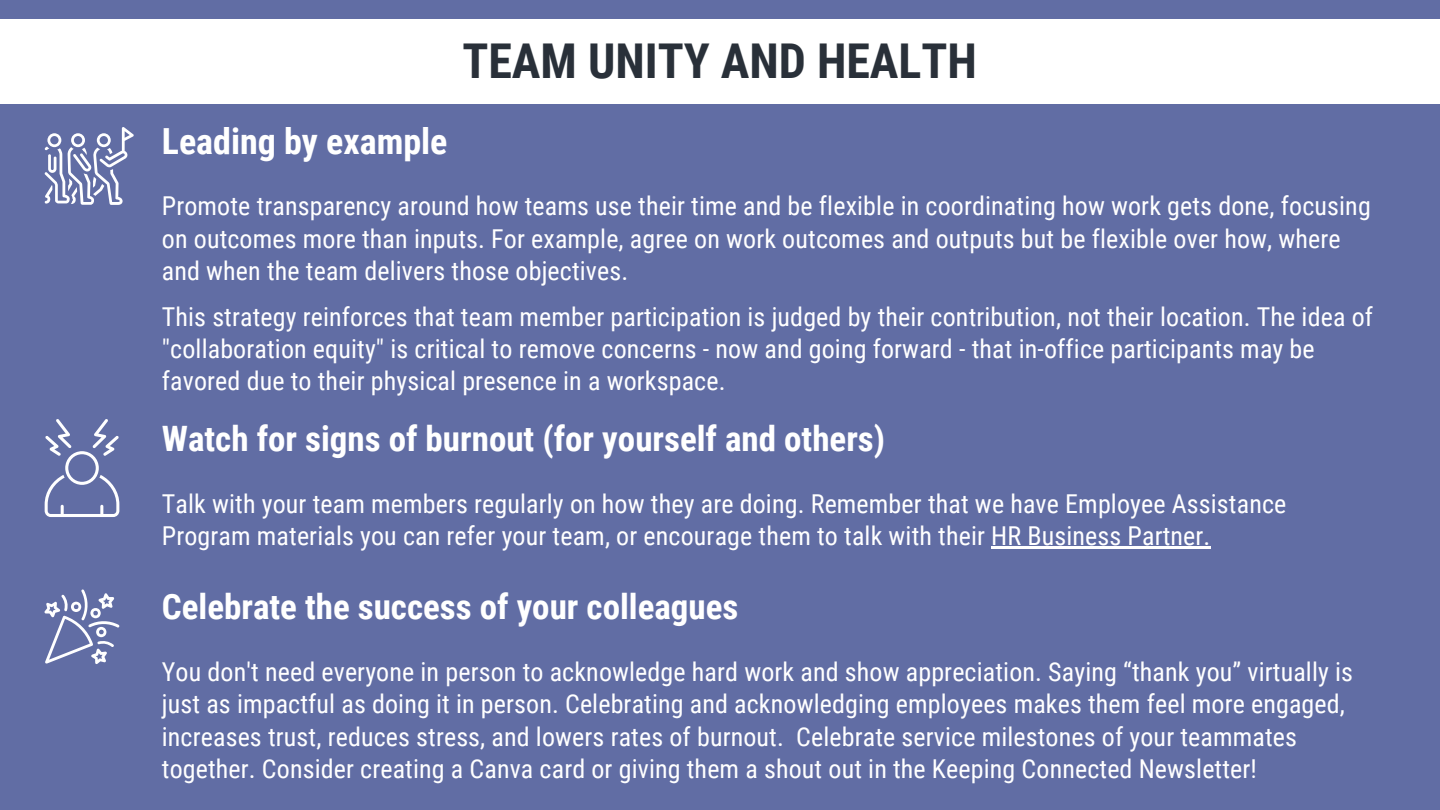
<style>
.page{position:relative;width:1440px;height:810px;background:#616da4}
.page>*{position:absolute;margin:0;border:0;box-sizing:border-box;transform-origin:0 0}
.t1{font:700 48px "Roboto Condensed";color:#293039}
.t2{font:700 36px "Roboto Condensed";color:#fff}
.t3{font:700 35px "Roboto Condensed";color:#fff}
.t4{font:26px/32.2px "Roboto Condensed";letter-spacing:.005em;color:#fff}
</style>
<div class="page">
<div style="left:0;top:19px;width:1440px;height:84px;background:#fff"></div>
<svg style="left:45px;top:589px;width:75px;height:75px"></svg>
<svg style="left:45px;top:419px;width:74px;height:98px"></svg>
<svg style="left:45px;top:127px;width:89px;height:78px"></svg>
<hr style="left:991px;top:547px;width:220px;height:2px;background:#fff">
<p class="t1" style="left:462px;top:33px;width:516px">TEAM UNITY AND HEALTH</p>
<p class="t2" style="left:162px;top:120px;width:287px">Leading by example</p>
<p class="t4" style="left:162px;top:190px;width:1210px">Promote transparency around how teams use their time and be flexible in coordinating how work gets done, focusing on outcomes more than inputs. For example, agree on work outcomes and outputs but be flexible over how, where and when the team delivers those objectives.</p>
<p class="t4" style="left:162px;top:301px;width:1213px">This strategy reinforces that team member participation is judged by their contribution, not their location. The idea of "collaboration equity" is critical to remove concerns - now and going forward - that in-office participants may be favored due to their physical presence in a workspace.</p>
<p class="t3" style="left:162px;top:419px;width:725px">Watch for signs of burnout (for yourself and others)</p>
<p class="t4" style="left:162px;top:488px;width:1126px">Talk with your team members regularly on how they are doing. Remember that we have Employee Assistance<br>Program materials you can refer your team, or encourage them to talk with their HR Business Partner.</p>
<p class="t3" style="left:162px;top:587px;width:578px">Celebrate the success of your colleagues</p>
<p class="t4" style="left:162px;top:656px;width:1193px">You don't need everyone in person to acknowledge hard work and show appreciation. Saying “thank you” virtually is just as impactful as doing it in person. Celebrating and acknowledging employees makes them feel more engaged, increases trust, reduces stress, and lowers rates of burnout. Celebrate service milestones of your teammates together. Consider creating a Canva card or giving them a shout out in the Keeping Connected Newsletter!</p>
</div>
